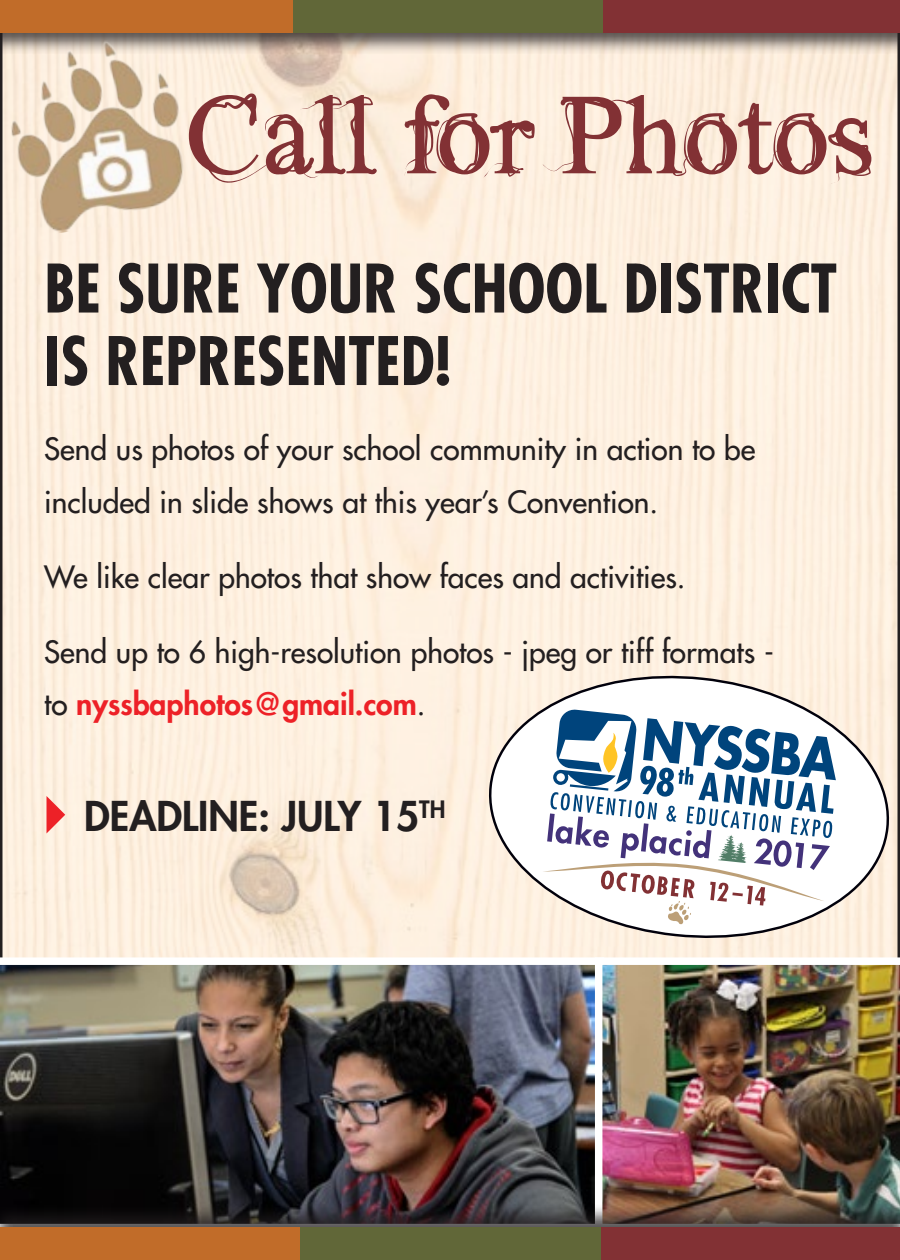
<style>
.page{position:relative;width:900px;height:1260px;background:#fff}
.page>*{position:absolute;margin:0;border:0;box-sizing:border-box;transform-origin:0 0}
.t1{font:112.5px "Wilderness";color:#823134}
.t2{font:700 condensed 65px/72.5px "Futura";color:#231f20}
.t3{font:800 40px "Futura";color:#231f20}
.t4{font:30px/52.5px "Futura";color:#231f20}
.s1{font-weight:800;color:#ed2127}
.s2{color:#ed2127}
</style>
<div class="page">
<svg style="left:481px;top:665px;width:416px;height:282px"></svg>
<svg style="left:542px;top:709px;width:294px;height:216px"></svg>
<div style="left:0;top:0;width:900px;height:56px;background:#231f20;opacity:.75"></div>
<div style="left:602px;top:0;width:298px;height:32px;background:#823134"></div>
<div style="left:292px;top:0;width:310px;height:32px;background:#616738"></div>
<div style="left:0;top:0;width:292px;height:32px;background:#c16c29"></div>
<img style="left:0;top:957px;width:595px;height:246px">
<img style="left:595px;top:957px;width:305px;height:246px">
<div style="left:0;top:1203px;width:900px;height:57px;background:#231f20;opacity:.75"></div>
<div style="left:600px;top:1228px;width:300px;height:32px;background:#823134"></div>
<div style="left:300px;top:1228px;width:300px;height:32px;background:#616738"></div>
<div style="left:0;top:1228px;width:300px;height:32px;background:#c16c29"></div>
<img style="left:0;top:32px;width:246px;height:209px">
<p class="t1" style="left:185px;top:81px;width:692px">Call for Photos</p>
<p class="t2" style="left:44px;top:253px;width:795px">BE SURE YOUR SCHOOL DISTRICT<br>IS REPRESENTED!</p>
<p class="t4" style="left:44px;top:423px;width:713px">Send us photos of your school community in action to be included in slide shows at this year’s Convention.</p>
<p class="t4" style="left:44px;top:550px;width:643px">We like clear photos that show faces and activities.</p>
<p class="t4" style="left:44px;top:625px;width:731px">Send up to 6 high-resolution photos - jpeg or tiff formats - to <span class="s1">nyssbaphotos@gmail.com</span>.</p>
<p class="t3" style="left:24px;top:791px;width:423px"><span class="s2">✔</span>DEADLINE: JULY 15<sup>TH</sup></p>
</div>
